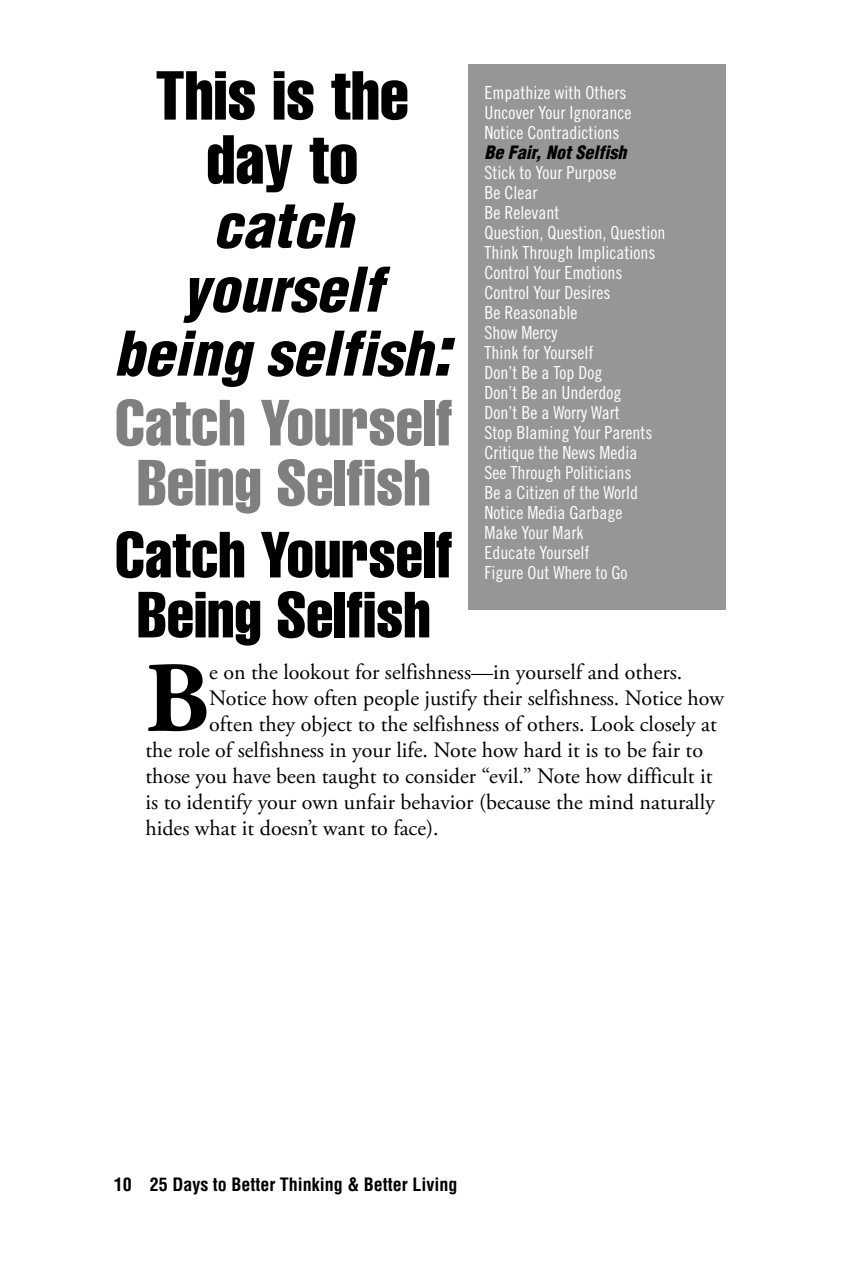
<style>
.page{position:relative;width:864px;height:1278px;background:#fff}
.page>*{position:absolute;margin:0;border:0;box-sizing:border-box;transform-origin:0 0}
.t1{font:700 100.4px "Adobe Garamond Pro";color:#000}
.t2{font:extra-condensed 68px/64px "Helvetica";color:#000;text-align:center}
.t3{font:extra-condensed 64px/60px "Helvetica";color:#7f7f7f;text-align:center}
.t4{font:extra-condensed 64px/60px "Helvetica";color:#000;text-align:center}
.t5{font:italic 900 condensed 60px/64px "Helvetica";color:#000;text-align:center}
.t6{font:22px "Adobe Garamond Pro";color:#000}
.t7{font:18px/20px "Trade Gothic Cond Eighteen";color:#fff}
.t8{font:700 condensed 18px "Helvetica";color:#000}
.t9{font:italic 900 condensed 18px "Helvetica";color:#000}
.s1{font-size:68px}
</style>
<div class="page">
<div style="left:468px;top:64px;width:258px;height:545px;background:#969696"></div>
<h2 class="t2" style="left:156px;top:68px;width:255px">This is the day to</h2>
<h3 class="t5" style="left:114px;top:199px;width:339px">catch yourself being selfish<span class="s1">:</span></h3>
<h3 class="t3" style="left:115px;top:397px;width:339px">Catch Yourself<br>Being Selfish</h3>
<h3 class="t4" style="left:115px;top:529px;width:339px">Catch Yourself<br>Being Selfish</h3>
<h1 class="t1" style="left:145px;top:659px;width:65px">B</h1>
<p class="t6" style="left:209px;top:663px;width:475px">e on the lookout for selfishness—in yourself and others.</p>
<p class="t7" style="left:484px;top:84px;width:148px">Empathize with Others<br>Uncover Your Ignorance<br>Notice Contradictions</p>
<p class="t9" style="left:484px;top:145px;width:144px">Be Fair, Not Selfish</p>
<p class="t7" style="left:484px;top:164px;width:182px">Stick to Your Purpose<br>Be Clear<br>Be Relevant<br>Question, Question, Question<br>Think Through Implications<br>Control Your Emotions<br>Control Your Desires<br>Be Reasonable<br>Show Mercy<br>Think for Yourself<br>Don’t Be a Top Dog<br>Don’t Be an Underdog<br>Don’t Be a Worry Wart<br>Stop Blaming Your Parents<br>Critique the News Media<br>See Through Politicians<br>Be a Citizen of the World<br>Notice Media Garbage<br>Make Your Mark<br>Educate Yourself<br>Figure Out Where to Go</p>
<p class="t6" style="left:209px;top:689px;width:516px">Notice how often people justify their selfishness. Notice how</p>
<p class="t6" style="left:209px;top:715px;width:509px">often they object to the selfishness of others. Look closely at</p>
<p class="t6" style="left:145px;top:741px;width:559px">the role of selfishness in your life. Note how hard it is to be fair to</p>
<p class="t6" style="left:145px;top:767px;width:569px">those you have been taught to consider “evil.” Note how difficult it</p>
<p class="t6" style="left:145px;top:793px;width:571px">is to identify your own unfair behavior (because the mind naturally</p>
<p class="t6" style="left:145px;top:819px;width:295px">hides what it doesn’t want to face).</p>
<p class="t8" style="left:114px;top:1178px;width:345px">10 25 Days to Better Thinking &amp; Better Living</p>
</div>
